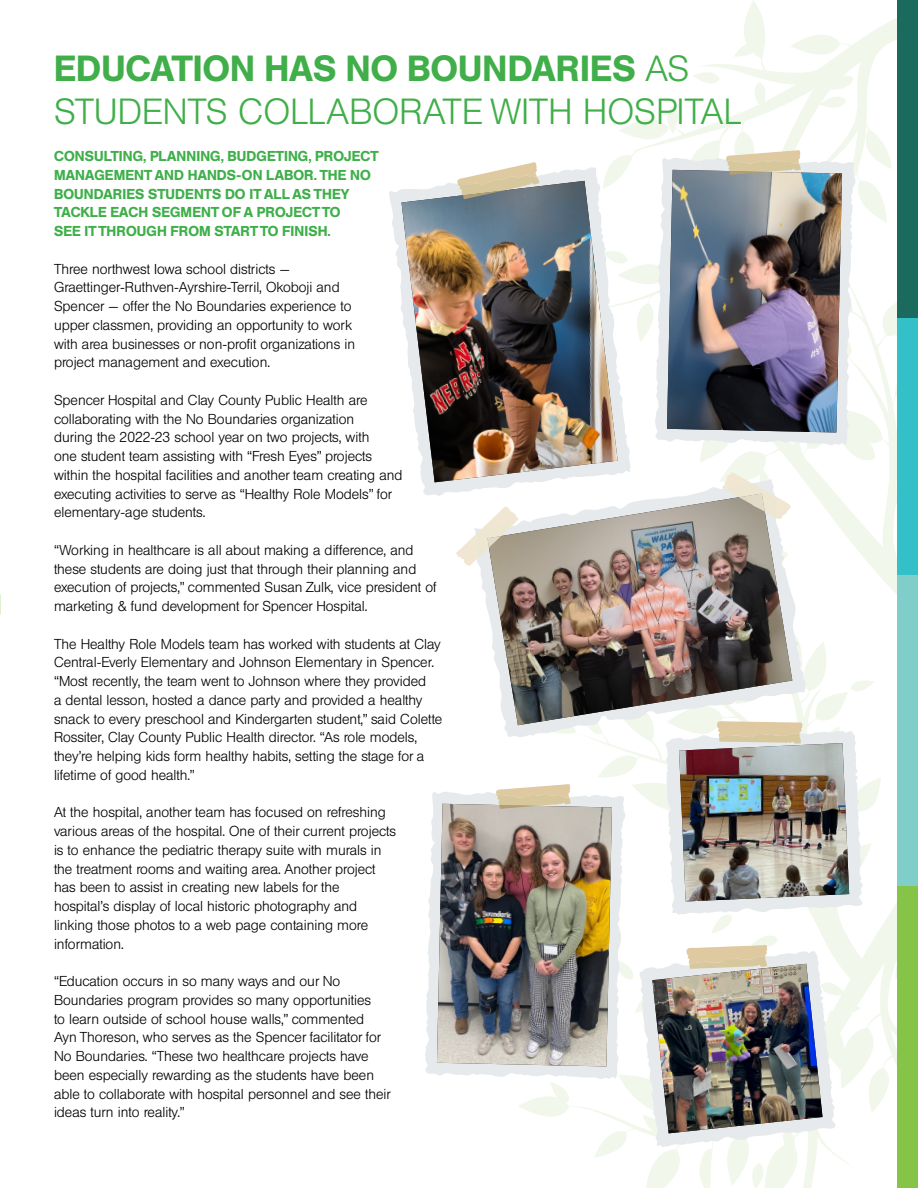
<style>
.page{position:relative;width:918px;height:1188px;background:#fff}
.page>*{position:absolute;margin:0;border:0;box-sizing:border-box;transform-origin:0 0}
.t1{font:300 36px/43.2px "Berthold Standard BQ";letter-spacing:.01em;color:#40ae49}
.t2{font:300 14.25px/18.8px "Berthold Standard BQ";color:#000}
.t3{font:500 14.25px/18.8px "Berthold Standard BQ";letter-spacing:.01em;color:#3eaf49}
.s1{font-weight:500}
</style>
<div class="page">
<svg style="left:609px;top:0;width:289px;height:602px"></svg>
<svg style="left:519px;top:602px;width:379px;height:586px"></svg>
<svg style="left:835px;top:431px;width:41px;height:29px"></svg>
<svg style="left:851px;top:681px;width:23px;height:10px"></svg>
<svg style="left:747px;top:1163px;width:23px;height:25px"></svg>
<svg style="left:895px;top:955px;width:3px;height:51px"></svg>
<div style="left:898px;top:0;width:20px;height:318px;background:#1a6a5e"></div>
<div style="left:898px;top:318px;width:20px;height:257px;background:#33c0c8"></div>
<div style="left:898px;top:575px;width:20px;height:311px;background:#80ceca"></div>
<div style="left:898px;top:886px;width:20px;height:302px;background:#85c447"></div>
<svg style="left:389px;top:167px;width:242px;height:329px"></svg>
<img style="left:401px;top:181px;width:217px;height:301px">
<svg style="left:457px;top:162px;width:82px;height:37px"></svg>
<svg style="left:474px;top:479px;width:332px;height:258px"></svg>
<img style="left:487px;top:494px;width:305px;height:231px">
<svg style="left:456px;top:507px;width:63px;height:59px"></svg>
<svg style="left:722px;top:468px;width:71px;height:51px"></svg>
<svg style="left:655px;top:156px;width:201px;height:289px;fill:#e6eaec"></svg>
<img style="left:667px;top:170px;width:175px;height:262px">
<svg style="left:726px;top:150px;width:75px;height:25px;background:#d9ccad"></svg>
<svg style="left:425px;top:790px;width:189px;height:289px;fill:#e6eaec"></svg>
<img style="left:437px;top:804px;width:175px;height:262px">
<svg style="left:496px;top:784px;width:75px;height:25px;background:#dbcdaf"></svg>
<img style="left:614px;top:721px;width:250px;height:434px">
<p class="t1" style="left:54px;top:47px;width:688px"><span class="s1">EDUCATION HAS NO BOUNDARIES</span> AS<br>STUDENTS COLLABORATE WITH HOSPITAL</p>
<p class="t3" style="left:54px;top:147px;width:326px">CONSULTING, PLANNING, BUDGETING, PROJECT MANAGEMENT AND HANDS-ON LABOR. THE NO BOUNDARIES STUDENTS DO IT ALL AS THEY TACKLE EACH SEGMENT OF A PROJECT TO<br>SEE IT THROUGH FROM START TO FINISH.</p>
<p class="t2" style="left:54px;top:260px;width:303px">Three northwest Iowa school districts — Graettinger-Ruthven-Ayrshire-Terril, Okoboji and Spencer — offer the No Boundaries experience to upper classmen, providing an opportunity to work with area businesses or non-profit organizations in project management and execution.</p>
<p class="t2" style="left:54px;top:391px;width:350px">Spencer Hospital and Clay County Public Health are collaborating with the No Boundaries organization<br>during the 2022-23 school year on two projects, with<br>one student team assisting with “Fresh Eyes” projects within the hospital facilities and another team creating and executing activities to serve as “Healthy Role Models” for elementary-age students.</p>
<p class="t2" style="left:54px;top:541px;width:384px">“Working in healthcare is all about making a difference, and these students are doing just that through their planning and execution of projects,” commented Susan Zulk, vice president of marketing &amp; fund development for Spencer Hospital.</p>
<p class="t2" style="left:54px;top:635px;width:390px">The Healthy Role Models team has worked with students at Clay Central-Everly Elementary and Johnson Elementary in Spencer. “Most recently, the team went to Johnson where they provided<br>a dental lesson, hosted a dance party and provided a healthy snack to every preschool and Kindergarten student,” said Colette Rossiter, Clay County Public Health director. “As role models, they’re helping kids form healthy habits, setting the stage for a lifetime of good health.”</p>
<p class="t2" style="left:54px;top:803px;width:344px">At the hospital, another team has focused on refreshing various areas of the hospital. One of their current projects is to enhance the pediatric therapy suite with murals in the treatment rooms and waiting area. Another project has been to assist in creating new labels for the hospital’s display of local historic photography and linking those photos to a web page containing more information.</p>
<p class="t2" style="left:54px;top:972px;width:338px">“Education occurs in so many ways and our No Boundaries program provides so many opportunities<br>to learn outside of school house walls,” commented<br>Ayn Thoreson, who serves as the Spencer facilitator for No Boundaries. “These two healthcare projects have been especially rewarding as the students have been able to collaborate with hospital personnel and see their ideas turn into reality.”</p>
</div>
